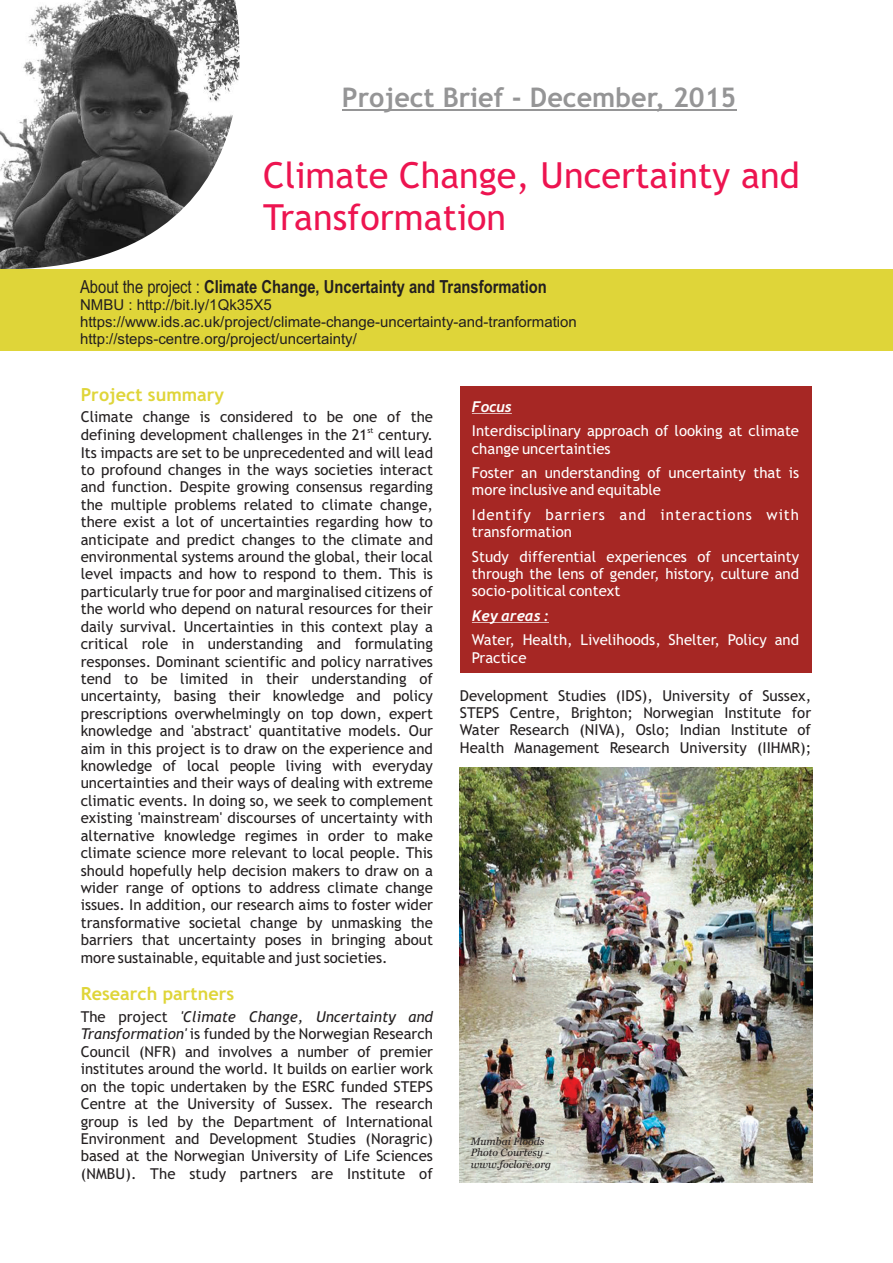
<style>
.page{position:relative;width:893px;height:1263px;background:#fff}
.page>*{position:absolute;margin:0;border:0;box-sizing:border-box;transform-origin:0 0}
.t1{font:36px/41.8px "Trebuchet MS";color:#ed1450}
.t2{font:700 27px "Trebuchet MS";color:#959596}
.t3{font:700 18px "Arial Narrow";color:#231f20}
.t4{font:700 18px "Trebuchet MS";color:#dfd539}
.t5{font:15px/17.4px "Trebuchet MS";color:#231f20;text-align:justify}
.t6{font:15px/17.4px "Trebuchet MS";color:#fff}
.t7{font:15px/16.8px "Arial";color:#231f20}
.t8{font:15px/17.4px "Trebuchet MS";letter-spacing:.065em;color:#fff}
.t9{font:italic 700 15px "Trebuchet MS";color:#fff}
.t10{font:italic 10.5px/12px "Georgia";color:#231f20}
.t11{font:7.5px "Trebuchet MS";color:#231f20}
.s1{font-weight:400}
.s2{font-style:italic}
</style>
<div class="page">
<img style="left:459px;top:767px;width:354px;height:415px">
<img style="left:0;top:0;width:240px;height:269px">
<div style="left:0;top:269px;width:893px;height:82px;background:#dfd539"></div>
<hr style="left:342px;top:109px;width:394px;height:1px;background:#959596">
<div style="left:461px;top:386px;width:351px;height:287px;background:#a62724"></div>
<hr style="left:472px;top:413px;width:40px;height:1px;background:#fff">
<hr style="left:472px;top:622px;width:77px;height:1px;background:#fff">
<h2 class="t2" style="left:342px;top:87px;width:396px">Project Brief - December, 2015</h2>
<h1 class="t1" style="left:263px;top:158px;width:538px">Climate Change, Uncertainty and<br>Transformation</h1>
<p class="t3" style="left:80px;top:279px;width:468px"><span class="s1">About the project :</span> Climate Change, Uncertainty and Transformation</p>
<p class="t7" style="left:80px;top:298px;width:498px">NMBU : http://bit.ly/1Qk35X5 https://www.ids.ac.uk/project/climate-change-uncertainty-and-tranformation http://steps-centre.org/project/uncertainty/</p>
<p class="t4" style="left:81px;top:387px;width:145px">Project summary</p>
<p class="t5" style="left:81px;top:409px;width:354px">Climate change is considered to be one of the</p>
<p class="t11" style="left:367px;top:427px;width:8px">st</p>
<p class="t5" style="left:81px;top:427px;width:354px">defining development challenges in the 21 century.<br>Its impacts are set to be unprecedented and will lead to profound changes in the ways societies interact and function. Despite growing consensus regarding the multiple problems related to climate change, there exist a lot of uncertainties regarding how to anticipate and predict changes to the climate and environmental systems around the global, their local level impacts and how to respond to them. This is particularly true for poor and marginalised citizens of the world who depend on natural resources for their daily survival. Uncertainties in this context play a critical role in understanding and formulating responses. Dominant scientific and policy narratives tend to be limited in their understanding of uncertainty, basing their knowledge and policy prescriptions overwhelmingly on top down, expert knowledge and 'abstract' quantitative models. Our aim in this project is to draw on the experience and knowledge of local people living with everyday uncertainties and their ways of dealing with extreme climatic events. In doing so, we seek to complement existing 'mainstream' discourses of uncertainty with alternative knowledge regimes in order to make climate science more relevant to local people. This should hopefully help decision makers to draw on a wider range of options to address climate change issues. In addition, our research aims to foster wider transformative societal change by unmasking the barriers that uncertainty poses in bringing about more sustainable, equitable and just societies.</p>
<p class="t4" style="left:81px;top:987px;width:155px">Research partners</p>
<p class="t5" style="left:81px;top:1009px;width:354px">The project <span class="s2">'Climate Change, Uncertainty and Transformation'</span> is funded by the Norwegian Research Council (NFR) and involves a number of premier institutes around the world. It builds on earlier work on the topic undertaken by the ESRC funded STEPS Centre at the University of Sussex. The research group is led by the Department of International Environment and Development Studies (Noragric) based at the Norwegian University of Life Sciences (NMBU). The study partners are Institute of</p>
<p class="t9" style="left:472px;top:401px;width:41px">Focus</p>
<p class="t6" style="left:472px;top:423px;width:329px">Interdisciplinary approach of looking at climate change uncertainties</p>
<p class="t6" style="left:472px;top:465px;width:329px">Foster an understanding of uncertainty that is more inclusive and equitable</p>
<p class="t8" style="left:472px;top:507px;width:329px">Identify barriers and interactions with transformation</p>
<p class="t6" style="left:472px;top:549px;width:329px;text-align:justify">Study differential experiences of uncertainty through the lens of gender, history, culture and socio-political context</p>
<p class="t9" style="left:472px;top:610px;width:79px">Key areas :</p>
<p class="t6" style="left:472px;top:632px;width:329px">Water, Health, Livelihoods, Shelter, Policy and<br>Practice</p>
<p class="t5" style="left:460px;top:688px;width:353px">Development Studies (IDS), University of Sussex, STEPS Centre, Brighton; Norwegian Institute for Water Research (NIVA), Oslo; Indian Institute of Health Management Research University (IIHMR);</p>
<p class="t10" style="left:471px;top:1136px;width:82px">Mumbai Floods<br>Photo Courtesy - www.foclore.org</p>
</div>
